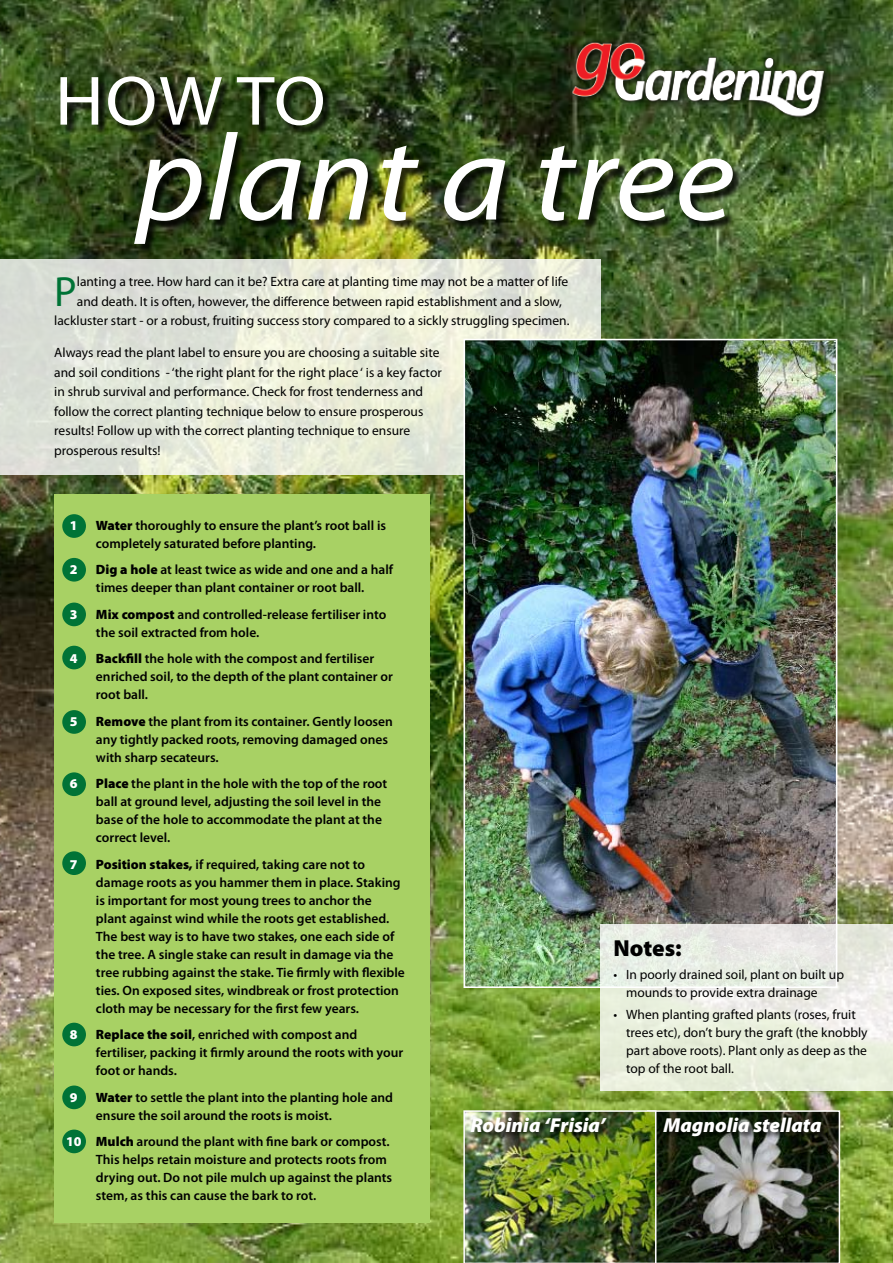
<style>
.page{position:relative;width:893px;height:1263px;background:#fff}
.page>*{position:absolute;margin:0;border:0;box-sizing:border-box;transform-origin:0 0}
.t1{font:italic 123.15px "Myriad Pro";color:#fff;scale:1.07 1}
.t2{font:70.35px "Myriad Pro";color:#fff;scale:1.07 1}
.t3{font:42.45px "Myriad Pro";color:#007336}
.t4{font:900 23.25px "Myriad Pro";color:#000}
.t5{font:italic 900 20.25px "Myriad Pro";color:#fff}
.t6{font:600 13.5px/18px "Myriad Pro";color:#000}
.t7{font:13.5px/19.5px "Myriad Pro";color:#000}
.t8{font:900 13.5px "Myriad Pro";color:#fff}
.s1{font-weight:900}
.s2{font-weight:900;color:#fff}
</style>
<div class="page">
<img style="left:0;top:0;width:893px;height:1262px">
<img style="left:554px;top:23px;width:285px;height:108px">
<div style="left:62px;top:78px;width:271px;height:58px;background:#000;opacity:.8"></div>
<div style="left:136px;top:134px;width:607px;height:120px;background:#000;opacity:.8"></div>
<svg style="left:0;top:259px;width:600px;height:216px;fill:#e3e7d8"></svg>
<div style="left:54px;top:494px;width:375px;height:728px;background:#a8d164"></div>
<img style="left:466px;top:342px;width:368px;height:643px">
<div style="left:463px;top:339px;width:374px;height:649px;border:2px solid #fff"></div>
<div style="left:62px;top:514px;width:24px;height:24px;background:#007336;border-radius:50%"></div>
<div style="left:62px;top:558px;width:24px;height:24px;background:#007336;border-radius:50%"></div>
<div style="left:62px;top:603px;width:24px;height:23px;background:#007336;border-radius:50%"></div>
<div style="left:62px;top:646px;width:24px;height:23px;background:#007336;border-radius:50%"></div>
<div style="left:62px;top:710px;width:24px;height:24px;background:#007336;border-radius:50%"></div>
<div style="left:62px;top:772px;width:24px;height:24px;background:#007336;border-radius:50%"></div>
<div style="left:62px;top:851px;width:24px;height:24px;background:#007336;border-radius:50%"></div>
<div style="left:62px;top:1023px;width:24px;height:23px;background:#007336;border-radius:50%"></div>
<div style="left:62px;top:1085px;width:24px;height:24px;background:#007336;border-radius:50%"></div>
<div style="left:62px;top:1129px;width:24px;height:24px;background:#007336;border-radius:50%"></div>
<img style="left:463px;top:1110px;width:377px;height:153px">
<svg style="left:600px;top:924px;width:293px;height:167px;fill:#e9eee0"></svg>
<div style="left:469px;top:1116px;width:144px;height:23px;background:#000;opacity:.8"></div>
<div style="left:662px;top:1116px;width:167px;height:27px;background:#000;opacity:.8"></div>
<h2 class="t2" style="left:55px;top:58px;width:255px">How to</h2>
<h1 class="t1" style="left:136px;top:102px;width:561px">plant a tree</h1>
<h3 class="t3" style="left:54px;top:265px;width:24px">P</h3>
<p class="t7" style="left:77px;top:272px;width:493px">lanting a tree. How hard can it be? Extra care at planting time may not be a matter of life</p>
<p class="t7" style="left:77px;top:291px;width:487px">and death. It is often, however, the difference between rapid establishment and a slow,</p>
<p class="t7" style="left:54px;top:311px;width:517px">lackluster start - or a robust, fruiting success story compared to a sickly struggling specimen.</p>
<p class="t7" style="left:54px;top:343px;width:389px">Always read the plant label to ensure you are choosing a suitable site and soil conditions - ‘the right plant for the right place ‘ is a key factor in shrub survival and performance. Check for frost tenderness and follow the correct planting technique below to ensure prosperous results! Follow up with the correct planting technique to ensure prosperous results!</p>
<p class="t8" style="left:70px;top:516px;width:9px">1</p>
<p class="t6" style="left:96px;top:516px;width:292px"><span class="s1">Water</span> thoroughly to ensure the plant’s root ball is completely saturated before planting.</p>
<p class="t8" style="left:70px;top:560px;width:9px">2</p>
<p class="t6" style="left:96px;top:560px;width:299px"><span class="s1">Dig a hole</span> at least twice as wide and one and a half times deeper than plant container or root ball.</p>
<p class="t8" style="left:70px;top:605px;width:9px">3</p>
<p class="t6" style="left:96px;top:605px;width:292px"><span class="s1">Mix compost</span> and controlled-release fertiliser into the soil extracted from hole.</p>
<p class="t8" style="left:70px;top:649px;width:9px">4</p>
<p class="t6" style="left:96px;top:649px;width:298px"><span class="s1">Backfill</span> the hole with the compost and fertiliser enriched soil, to the depth of the plant container or root ball.</p>
<p class="t8" style="left:70px;top:712px;width:9px">5</p>
<p class="t6" style="left:96px;top:712px;width:298px"><span class="s1">Remove</span> the plant from its container. Gently loosen any tightly packed roots, removing damaged ones with sharp secateurs.</p>
<p class="t8" style="left:70px;top:774px;width:9px">6</p>
<p class="t6" style="left:96px;top:774px;width:293px"><span class="s1">Place</span> the plant in the hole with the top of the root ball at ground level, adjusting the soil level in the base of the hole to accommodate the plant at the correct level.</p>
<p class="t8" style="left:70px;top:855px;width:9px">7</p>
<p class="t6" style="left:96px;top:855px;width:310px"><span class="s1">Position stakes,</span> if required, taking care not to damage roots as you hammer them in place. Staking is important for most young trees to anchor the plant against wind while the roots get established.<br>The best way is to have two stakes, one each side of the tree. A single stake can result in damage via the tree rubbing against the stake. Tie firmly with flexible ties. On exposed sites, windbreak or frost protection cloth may be necessary for the first few years.</p>
<p class="t8" style="left:70px;top:1025px;width:9px">8</p>
<p class="t6" style="left:96px;top:1025px;width:309px"><span class="s1">Replace the soil</span>, enriched with compost and fertiliser, packing it firmly around the roots with your foot or hands.</p>
<p class="t8" style="left:70px;top:1088px;width:9px">9</p>
<p class="t6" style="left:96px;top:1088px;width:299px"><span class="s1">Water</span> to settle the plant into the planting hole and ensure the soil around the roots is moist.</p>
<p class="t6" style="left:96px;top:1132px;width:298px;text-indent:-30px"><span class="s2">10</span> <span class="s1">Mulch</span> around the plant with fine bark or compost.<br>This helps retain moisture and protects roots from drying out. Do not pile mulch up against the plants stem, as this can cause the bark to rot.</p>
<h3 class="t4" style="left:613px;top:933px;width:70px">Notes:</h3>
<p class="t7" style="left:626px;top:965px;width:219px;line-height:18px;text-indent:-13px">• In poorly drained soil, plant on built up mounds to provide extra drainage</p>
<p class="t7" style="left:626px;top:1005px;width:243px;line-height:18px;text-indent:-13px">• When planting grafted plants (roses, fruit trees etc), don’t bury the graft (the knobbly part above roots). Plant only as deep as the top of the root ball.</p>
<h3 class="t5" style="left:471px;top:1112px;width:136px">Robinia ‘Frisia’</h3>
<h3 class="t5" style="left:663px;top:1112px;width:160px">Magnolia stellata</h3>
</div>
